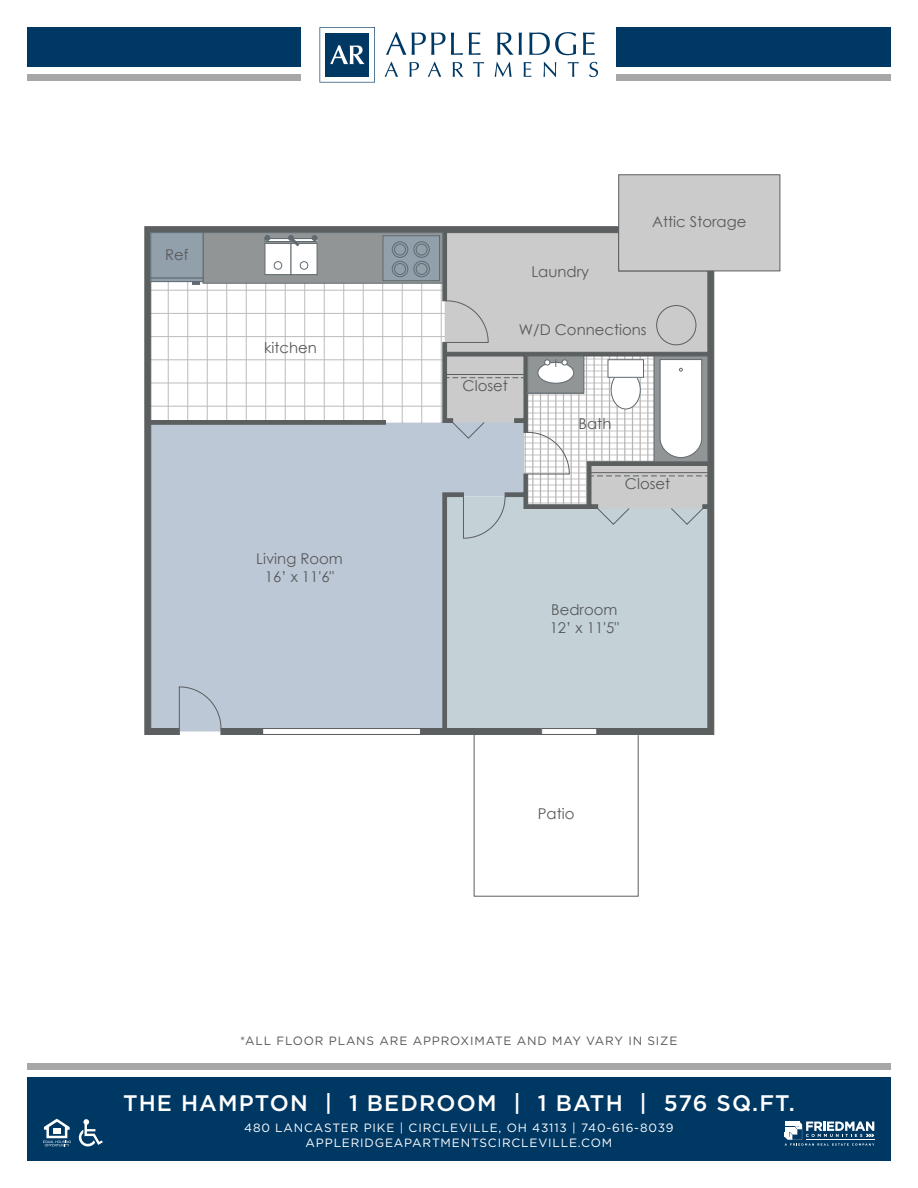
<style>
.page{position:relative;width:918px;height:1188px;background:#fff}
.page>*{position:absolute;margin:0;border:0;box-sizing:border-box;transform-origin:0 0}
.t1{font:500 22.5px "Gotham";letter-spacing:.05em;color:#fff}
.t2{font:14.85px/17.9px "Century Gothic";color:#58595b;text-align:center}
.t3{font:12px/14.4px "Gotham";letter-spacing:.07em;color:#fff;text-align:center}
.t4{font:12px "Gotham";letter-spacing:.07em;color:#54575a}
</style>
<div class="page">
<div style="left:27px;top:1078px;width:864px;height:83px;background:#003864"></div>
<div style="left:27px;top:1063px;width:864px;height:7px;background:#a7a7a8"></div>
<div style="left:27px;top:27px;width:864px;height:39px;background:#003864"></div>
<div style="left:27px;top:75px;width:864px;height:6px;background:#a7a7a8"></div>
<div style="left:301px;top:20px;width:315px;height:66px;background:#fff"></div>
<svg style="left:385px;top:62px;width:13px;height:15px"></svg>
<svg style="left:410px;top:62px;width:9px;height:15px"></svg>
<svg style="left:428px;top:62px;width:13px;height:15px"></svg>
<svg style="left:453px;top:62px;width:11px;height:15px"></svg>
<svg style="left:473px;top:62px;width:11px;height:15px"></svg>
<svg style="left:495px;top:62px;width:17px;height:15px"></svg>
<svg style="left:524px;top:62px;width:7px;height:15px"></svg>
<svg style="left:543px;top:62px;width:13px;height:15px"></svg>
<svg style="left:568px;top:62px;width:11px;height:15px"></svg>
<svg style="left:589px;top:62px;width:9px;height:15px"></svg>
<svg style="left:386px;top:32px;width:20px;height:23px"></svg>
<svg style="left:412px;top:33px;width:51px;height:22px"></svg>
<svg style="left:469px;top:33px;width:11px;height:22px"></svg>
<svg style="left:497px;top:33px;width:25px;height:22px"></svg>
<svg style="left:529px;top:32px;width:47px;height:23px"></svg>
<svg style="left:583px;top:33px;width:12px;height:22px"></svg>
<svg style="left:320px;top:27px;width:55px;height:56px"></svg>
<svg style="left:785px;top:1121px;width:89px;height:25px"></svg>
<svg style="left:79px;top:1119px;width:24px;height:27px"></svg>
<svg style="left:43px;top:1119px;width:28px;height:28px"></svg>
<svg style="left:144px;top:226px;width:571px;height:509px"></svg>
<div style="left:442px;top:229px;width:270px;height:503px;background:#c4d2d7"></div>
<svg style="left:179px;top:686px;width:43px;height:43px;background:#b7c2cf"></svg>
<svg style="left:473px;top:734px;width:166px;height:163px"></svg>
<hr style="left:151px;top:421px;width:234px;height:3px;background:#5c5f60">
<div style="left:150px;top:420px;width:236px;height:5px;border:1px solid #5c5f60"></div>
<div style="left:203px;top:233px;width:240px;height:50px;background:#919596"></div>
<div style="left:203px;top:232px;width:240px;height:52px;border:1px solid #606a70"></div>
<div style="left:151px;top:233px;width:52px;height:45px;background:#92a0ac"></div>
<div style="left:150px;top:232px;width:53px;height:47px;border:1px solid #606a70"></div>
<div style="left:150px;top:278px;width:53px;height:4px;border:1px solid #606a70"></div>
<svg style="left:192px;top:281px;width:8px;height:4px"></svg>
<div style="left:383px;top:235px;width:57px;height:46px;background:#92a0ac;border:1px solid #606a70"></div>
<svg style="left:392px;top:242px;width:16px;height:15px"></svg>
<div style="left:392px;top:241px;width:16px;height:17px;border:1px solid #606a70;border-radius:50%"></div>
<div style="left:395px;top:244px;width:11px;height:11px;background:#92a0ac;border-radius:50%"></div>
<div style="left:394px;top:244px;width:12px;height:11px;border:1px solid #606a70;border-radius:50%"></div>
<svg style="left:414px;top:242px;width:15px;height:15px"></svg>
<div style="left:413px;top:241px;width:17px;height:17px;border:1px solid #606a70;border-radius:50%"></div>
<div style="left:416px;top:244px;width:11px;height:11px;background:#92a0ac;border-radius:50%"></div>
<div style="left:416px;top:244px;width:11px;height:11px;border:1px solid #606a70;border-radius:50%"></div>
<svg style="left:392px;top:261px;width:16px;height:16px"></svg>
<div style="left:392px;top:261px;width:16px;height:16px;border:1px solid #606a70;border-radius:50%"></div>
<div style="left:395px;top:264px;width:11px;height:10px;background:#92a0ac;border-radius:50%"></div>
<div style="left:394px;top:263px;width:12px;height:12px;border:1px solid #606a70;border-radius:50%"></div>
<svg style="left:414px;top:261px;width:15px;height:16px"></svg>
<div style="left:413px;top:261px;width:17px;height:16px;border:1px solid #606a70;border-radius:50%"></div>
<div style="left:416px;top:264px;width:11px;height:10px;background:#92a0ac;border-radius:50%"></div>
<div style="left:416px;top:263px;width:11px;height:12px;border:1px solid #606a70;border-radius:50%"></div>
<div style="left:265px;top:243px;width:26px;height:32px;background:#fff"></div>
<div style="left:265px;top:243px;width:26px;height:32px;border:1px solid #606a70"></div>
<div style="left:291px;top:243px;width:26px;height:32px;background:#fff"></div>
<div style="left:291px;top:243px;width:26px;height:32px;border:1px solid #606a70"></div>
<div style="left:265px;top:238px;width:52px;height:4px;border:1px solid #606a70"></div>
<div style="left:300px;top:261px;width:8px;height:9px;border:1px solid #606a70;border-radius:50%"></div>
<div style="left:274px;top:261px;width:8px;height:9px;border:1px solid #606a70;border-radius:50%"></div>
<svg style="left:312px;top:235px;width:5px;height:6px"></svg>
<svg style="left:265px;top:235px;width:5px;height:6px"></svg>
<svg style="left:288px;top:235px;width:12px;height:12px"></svg>
<div style="left:542px;top:729px;width:55px;height:5px;background:#fff"></div>
<div style="left:541px;top:728px;width:56px;height:7px;border:1px solid #5c5f60"></div>
<div style="left:263px;top:729px;width:157px;height:5px;background:#fff"></div>
<div style="left:262px;top:728px;width:159px;height:7px;border:1px solid #5c5f60"></div>
<svg style="left:445px;top:174px;width:336px;height:365px"></svg>
<div style="left:657px;top:306px;width:39px;height:39px;background:#cbcbcb;border-radius:50%"></div>
<div style="left:656px;top:305px;width:40px;height:40px;border:1px solid #5c5e60;border-radius:50%"></div>
<p class="t2" style="left:165px;top:246px;width:25px">Ref</p>
<p class="t2" style="left:264px;top:339px;width:54px">kitchen</p>
<p class="t2" style="left:256px;top:549px;width:88px">Living Room<br>16’ x 11'6"</p>
<p class="t2" style="left:531px;top:263px;width:59px">Laundry</p>
<p class="t2" style="left:652px;top:212px;width:96px">Attic Storage</p>
<p class="t2" style="left:519px;top:320px;width:129px">W/D Connections</p>
<p class="t2" style="left:463px;top:377px;width:47px">Closet</p>
<p class="t2" style="left:579px;top:414px;width:34px">Bath</p>
<p class="t2" style="left:625px;top:475px;width:47px">Closet</p>
<p class="t2" style="left:550px;top:601px;width:71px;text-align:left">Bedroom<br>12’ x 11'5"</p>
<p class="t2" style="left:538px;top:805px;width:38px">Patio</p>
<p class="t4" style="left:240px;top:1034px;width:439px">*ALL FLOOR PLANS ARE APPROXIMATE AND MAY VARY IN SIZE</p>
<h1 class="t1" style="left:123px;top:1091px;width:673px">THE HAMPTON | 1 BEDROOM | 1 BATH | 576 SQ.FT.</h1>
<p class="t3" style="left:244px;top:1121px;width:431px">480 LANCASTER PIKE | CIRCLEVILLE, OH 43113 | 740-616-8039<br>APPLERIDGEAPARTMENTSCIRCLEVILLE.COM</p>
</div>
